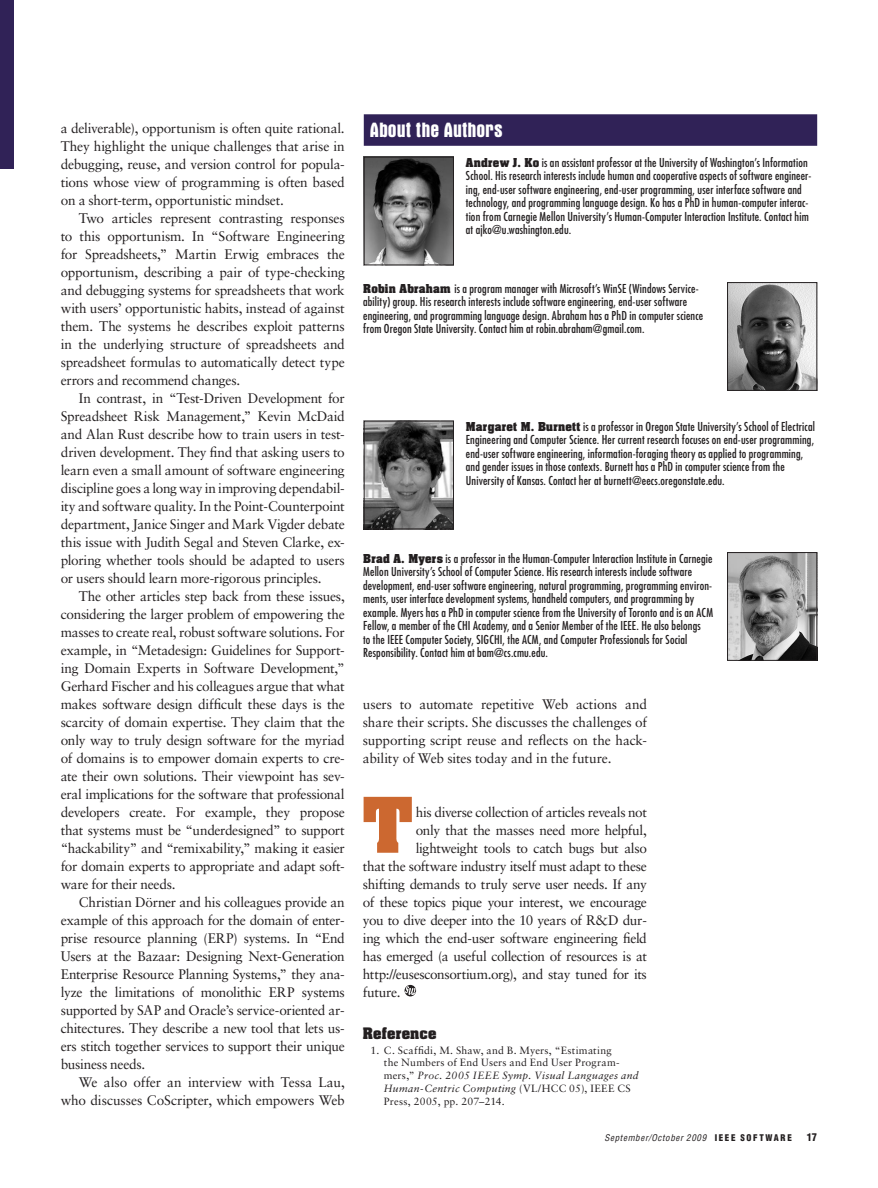
<style>
.page{position:relative;width:878px;height:1188px;background:#fff}
.page>*{position:absolute;margin:0;border:0;box-sizing:border-box;transform-origin:0 0}
.t1{font:700 65.25px "Aachen Std";color:#cc6830}
.t2{font:700 condensed 21px "Aurora BT";color:#fff}
.t3{font:13.8px/18px "Sabon LT Std";letter-spacing:-.02em;color:#231f20;text-align:justify}
.t4{font:700 13.5px "Aachen Std";letter-spacing:.01em;color:#231f20}
.t5{font:condensed 12px/13.5px "Futura Std";letter-spacing:.015em;color:#231f20}
.t6{font:10.5px/12.8px "Sabon LT Std";letter-spacing:.02em;color:#231f20}
.t7{font:900 condensed 10.5px "Helvetica LT Std";color:#231f20}
.t8{font:italic condensed 9px "Helvetica LT Std";letter-spacing:.07em;color:#231f20}
.s1{font-family:"Aachen Std";font-weight:700;font-stretch:normal;font-size:10.5px}
.s2{font-style:italic}
.s3{font-weight:900;font-style:normal}
</style>
<div class="page">
<div style="left:0;top:0;width:14px;height:169px;background:#302257"></div>
<svg style="left:404px;top:985px;width:12px;height:11px"></svg>
<svg style="left:405px;top:986px;width:11px;height:9px"></svg>
<div style="left:364px;top:114px;width:453px;height:32px;background:#302257"></div>
<img style="left:366px;top:159px;width:86px;height:104px">
<div style="left:364px;top:157px;width:90px;height:108px;border:1px solid #231f20"></div>
<img style="left:366px;top:423px;width:86px;height:104px">
<div style="left:364px;top:421px;width:90px;height:108px;border:1px solid #231f20"></div>
<img style="left:729px;top:284px;width:86px;height:105px">
<div style="left:727px;top:282px;width:90px;height:109px;border:1px solid #231f20"></div>
<img style="left:729px;top:554px;width:86px;height:105px">
<div style="left:727px;top:552px;width:90px;height:109px;border:1px solid #231f20"></div>
<p class="t3" style="left:61px;top:119px;width:285px">a deliverable), opportunism is often quite rational.<br>They highlight the unique challenges that arise in debugging, reuse, and version control for popula&shy;tions whose view of programming is often based on a short-term, opportunistic mindset.</p>
<p class="t3" style="left:61px;top:209px;width:285px;text-indent:18px">Two articles represent contrasting responses to this opportunism. In “Software Engineering for Spreadsheets,” Martin Erwig embraces the opportunism, describing a pair of type-checking and debugging systems for spreadsheets that work with users’ opportunistic habits, instead of against them. The systems he describes exploit patterns in the underlying structure of spreadsheets and spreadsheet formulas to automatically detect type errors and recommend changes.</p>
<p class="t3" style="left:61px;top:389px;width:285px;text-indent:18px">In contrast, in “Test-Driven Development for Spreadsheet Risk Management,” Kevin McDaid and Alan Rust describe how to train users in test&shy;driven development. They find that asking users to learn even a small amount of software engineering discipline goes a long way in improving dependabil&shy;ity and software quality. In the Point-Counterpoint department, Janice Singer and Mark Vigder debate this issue with Judith Segal and Steven Clarke, ex&shy;ploring whether tools should be adapted to users or users should learn more-rigorous principles.</p>
<p class="t3" style="left:61px;top:587px;width:285px;text-indent:18px">The other articles step back from these issues, considering the larger problem of empowering the masses to create real, robust software solutions. For example, in “Metadesign: Guidelines for Support&shy;ing Domain Experts in Software Development,” Gerhard Fischer and his colleagues argue that what makes software design difficult these days is the scarcity of domain expertise. They claim that the only way to truly design software for the myriad of domains is to empower domain experts to cre&shy;ate their own solutions. Their viewpoint has sev&shy;eral implications for the software that professional developers create. For example, they propose that systems must be “underdesigned” to support “hackability” and “remixability,” making it easier for domain experts to appropriate and adapt soft&shy;ware for their needs.</p>
<p class="t3" style="left:61px;top:893px;width:285px;text-indent:18px">Christian Dörner and his colleagues provide an example of this approach for the domain of enter&shy;prise resource planning (ERP) systems. In “End Users at the Bazaar: Designing Next-Generation Enterprise Resource Planning Systems,” they ana&shy;lyze the limitations of monolithic ERP systems supported by SAP and Oracle’s service-oriented ar&shy;chitectures. They describe a new tool that lets us&shy;ers stitch together services to support their unique business needs.</p>
<p class="t3" style="left:61px;top:1073px;width:285px;text-align:right">We also offer an interview with Tessa Lau, who discusses CoScripter, which empowers Web</p>
<h2 class="t2" style="left:370px;top:118px;width:134px">About the Authors</h2>
<p class="t5" style="left:466px;top:155px;width:347px"><span class="s1">Andrew J. Ko</span> is an assistant professor at the University of Washington’s Information School. His research interests include human and cooperative aspects of software engineer&shy;ing, end-user software engineering, end-user programming, user interface software and technology, and programming language design. Ko has a PhD in human‐computer interac&shy;tion from Carnegie Mellon University’s Human-Computer Interaction Institute. Contact him at ajko@u.washington.edu.</p>
<p class="t5" style="left:363px;top:281px;width:341px"><span class="s1">Robin Abraham</span> is a program manager with Microsoft’s WinSE (Windows Service&shy;ability) group. His research interests include software engineering, end-user software engineering, and programming language design. Abraham has a PhD in computer science from Oregon State University. Contact him at robin.abraham@gmail.com.</p>
<p class="t5" style="left:466px;top:419px;width:350px"><span class="s1">Margaret M. Burnett</span> is a professor in Oregon State University’s School of Electrical Engineering and Computer Science. Her current research focuses on end-user programming, end-user software engineering, information-foraging theory as applied to programming, and gender issues in those contexts. Burnett has a PhD in computer science from the University of Kansas. Contact her at burnett@eecs.oregonstate.edu.</p>
<p class="t5" style="left:363px;top:551px;width:351px"><span class="s1">Brad A. Myers</span> is a professor in the Human-Computer Interaction Institute in Carnegie Mellon University’s School of Computer Science. His research interests include software development, end-user software engineering, natural programming, programming environ&shy;ments, user interface development systems, handheld computers, and programming by example. Myers has a PhD in computer science from the University of Toronto and is an ACM Fellow, a member of the CHI Academy, and a Senior Member of the IEEE. He also belongs<br>to the IEEE Computer Society, SIGCHI, the ACM, and Computer Professionals for Social Responsibility. Contact him at bam@cs.cmu.edu.</p>
<p class="t3" style="left:363px;top:695px;width:285px">users to automate repetitive Web actions and share their scripts. She discusses the challenges of supporting script reuse and reflects on the hack&shy;ability of Web sites today and in the future.</p>
<h1 class="t1" style="left:363px;top:778px;width:51px">T</h1>
<p class="t3" style="left:416px;top:803px;width:233px">his diverse collection of articles reveals not</p>
<p class="t3" style="left:416px;top:821px;width:233px">only that the masses need more helpful,</p>
<p class="t3" style="left:416px;top:839px;width:233px">lightweight tools to catch bugs but also</p>
<p class="t3" style="left:363px;top:857px;width:285px">that the software industry itself must adapt to these</p>
<p class="t3" style="left:363px;top:875px;width:285px">shifting demands to truly serve user needs. If any</p>
<p class="t3" style="left:363px;top:893px;width:285px">of these topics pique your interest, we encourage</p>
<p class="t3" style="left:363px;top:911px;width:285px">you to dive deeper into the 10 years of R&amp;D dur-</p>
<p class="t3" style="left:363px;top:929px;width:285px">ing which the end-user software engineering field</p>
<p class="t3" style="left:363px;top:947px;width:285px">has emerged (a useful collection of resources is at</p>
<p class="t3" style="left:363px;top:965px;width:285px">http://eusesconsortium.org), and stay tuned for its</p>
<p class="t3" style="left:363px;top:983px;width:39px">future.</p>
<p class="t4" style="left:363px;top:1023px;width:75px">Reference</p>
<p class="t6" style="left:384px;top:1043px;width:256px;text-indent:-13px">1. C. Scaffidi, M. Shaw, and B. Myers, “Estimating<br>the Numbers of End Users and End User Program&shy;mers,” <span class="s2">Proc. 2005 IEEE Symp. Visual Languages and Human-Centric Computing</span> (VL/HCC 05), IEEE CS Press, 2005, pp. 207–214.</p>
<p class="t8" style="left:604px;top:1132px;width:188px">September/October 2009 <span class="s3">IEEE SOFTWAR E</span></p>
<p class="t7" style="left:806px;top:1130px;width:12px">17</p>
</div>
